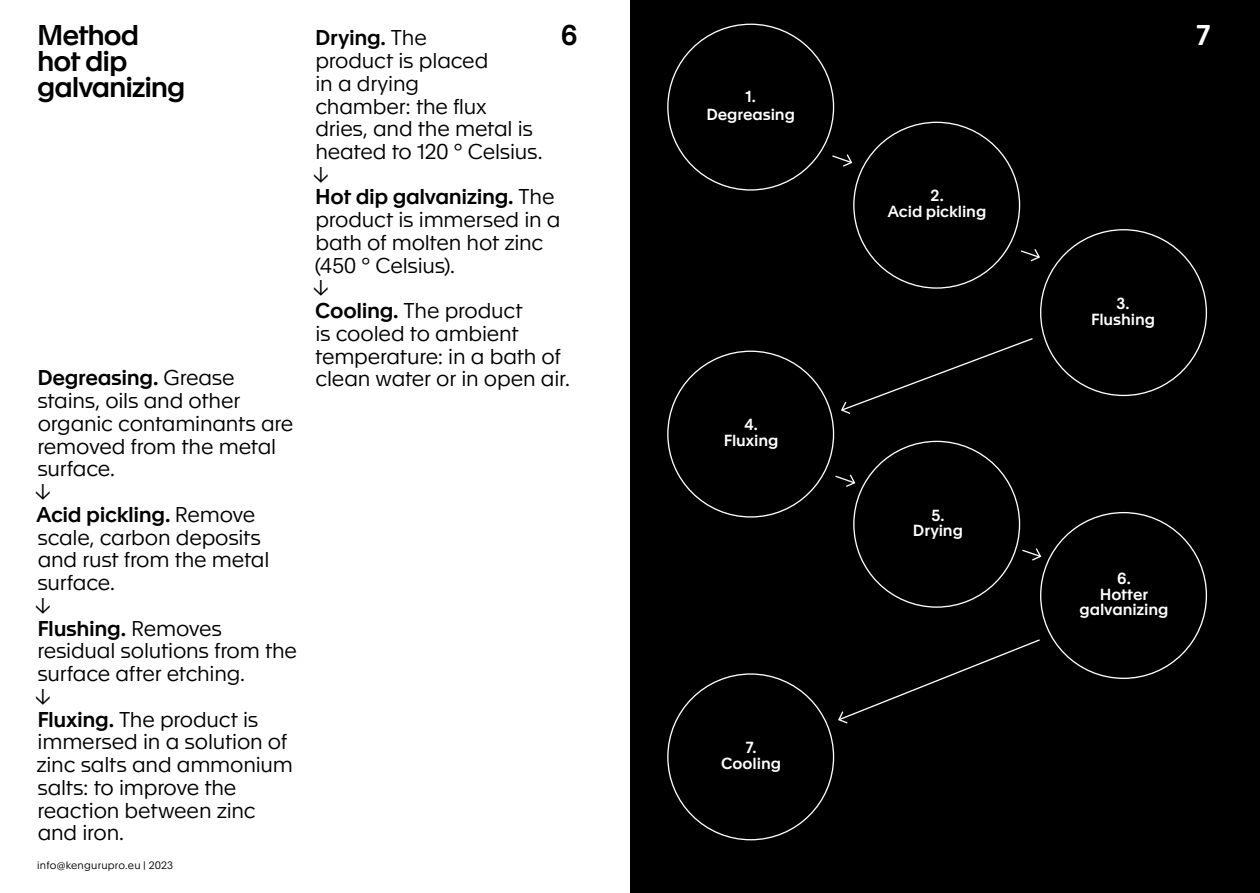
<style>
.page{position:relative;width:1260px;height:893px;background:#fff}
.page>*{position:absolute;margin:0;border:0;box-sizing:border-box;transform-origin:0 0}
.t1{font:500 28px/26.2px "Apax CY";letter-spacing:-.04em;color:#000}
.t2{font:500 28px "Apax CY";color:#fff}
.t3{font:300 21px/22.8px "Apax CY";letter-spacing:-.01em;color:#000}
.t4{font:500 15.75px/15.8px "Apax CY";letter-spacing:-.005em;color:#fff;text-align:center}
.t5{font:300 10.5px "Apax CY";letter-spacing:.02em;color:#000}
.s1{font-weight:500}
</style>
<div class="page">
<div style="left:630px;top:0;width:630px;height:893px;background:#000"></div>
<svg style="left:841px;top:338px;width:192px;height:76px"></svg>
<svg style="left:838px;top:639px;width:202px;height:85px"></svg>
<svg style="left:832px;top:154px;width:21px;height:13px"></svg>
<svg style="left:835px;top:474px;width:21px;height:13px"></svg>
<svg style="left:1021px;top:249px;width:19px;height:13px"></svg>
<svg style="left:1022px;top:548px;width:20px;height:13px"></svg>
<h1 class="t1" style="left:37px;top:21px;width:150px">Method hot dip galvanizing</h1>
<h1 class="t1" style="left:561px;top:22px;width:18px">6</h1>
<h1 class="t2" style="left:1196px;top:19px;width:15px">7</h1>
<p class="t3" style="left:313px;top:26px;width:258px"><span class="s1">Drying.</span> The<br>product is placed<br>in a drying<br>chamber: the flux<br>dries, and the metal is heated to 120 ° Celsius.<br>↓<br><span class="s1">Hot dip galvanizing.</span> The product is immersed in a bath of molten hot zinc (450 ° Celsius).<br>↓<br><span class="s1">Cooling.</span> The product<br>is cooled to ambient temperature: in a bath of clean water or in open air.</p>
<p class="t4" style="left:706px;top:88px;width:90px;line-height:17.5px">1.<br>Degreasing</p>
<p class="t4" style="left:888px;top:188px;width:100px">2.<br>Acid pickling</p>
<p class="t4" style="left:1091px;top:295px;width:66px">3.<br>Flushing</p>
<p class="t3" style="left:36px;top:366px;width:263px"><span class="s1">Degreasing.</span> Grease stains, oils and other organic contaminants are removed from the metal surface.<br>↓<br><span class="s1">Acid pickling.</span> Remove scale, carbon deposits and rust from the metal surface.<br>↓<br><span class="s1">Flushing.</span> Removes residual solutions from the surface after etching.<br>↓<br><span class="s1">Fluxing.</span> The product is immersed in a solution of zinc salts and ammonium salts: to improve the reaction between zinc and iron.</p>
<p class="t4" style="left:724px;top:417px;width:56px">4.<br>Fluxing</p>
<p class="t4" style="left:913px;top:507px;width:52px">5.<br>Drying</p>
<p class="t4" style="left:1080px;top:570px;width:90px">6.<br>Hotter galvanizing</p>
<p class="t4" style="left:721px;top:739px;width:61px">7.<br>Cooling</p>
<p class="t5" style="left:37px;top:859px;width:137px">info@kengurupro.eu | 2023</p>
</div>
